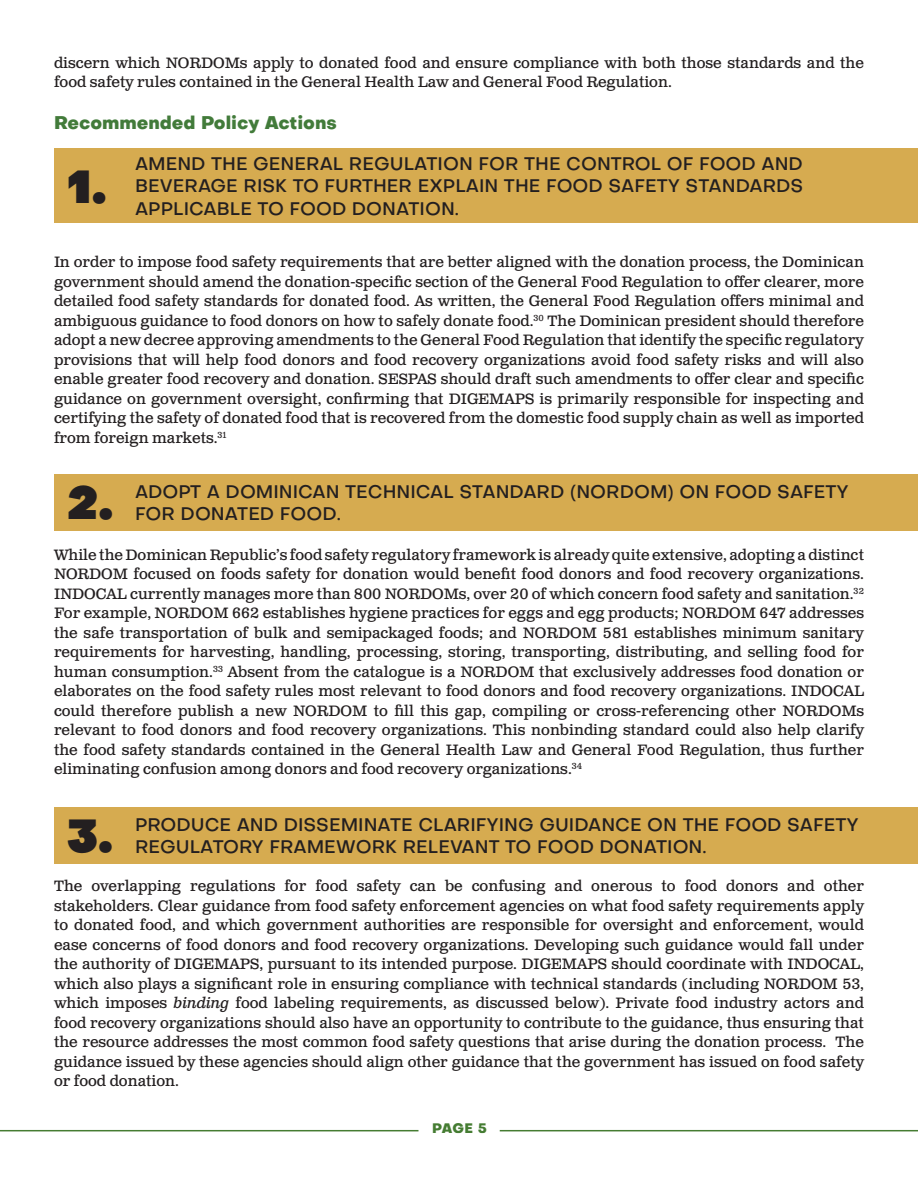
<style>
.page{position:relative;width:918px;height:1188px;background:#fff}
.page>*{position:absolute;margin:0;border:0;box-sizing:border-box;transform-origin:0 0}
.t1{font:45px "Objectivity Super";color:#231f20}
.t2{font:500 18px/22.5px "Objectivity";color:#231f20;text-align:justify}
.heading_2{font:800 18px "Objectivity";color:#427b3a}
.t3{font:15px/19.5px "Clarendon Text Pro";color:#231f20;text-align:justify}
.t4{font:800 13.5px "Objectivity";color:#457c32}
.s1{font-style:italic}
</style>
<div class="page">
<div style="left:54px;top:148px;width:864px;height:75px;background:#d6ab50"></div>
<div style="left:54px;top:474px;width:864px;height:56px;background:#d6ab50"></div>
<div style="left:54px;top:807px;width:864px;height:57px;background:#d6ab50"></div>
<hr style="left:0;top:1130px;width:418px;height:1px;background:#457c32">
<hr style="left:500px;top:1130px;width:418px;height:1px;background:#457c32">
<p class="t3" style="left:54px;top:54px;width:811px">discern which NORDOMs apply to donated food and ensure compliance with both those standards and the food safety rules contained in the General Health Law and General Food Regulation.</p>
<p class="heading_2" style="left:54px;top:109px;width:284px">Recommended Policy Actions</p>
<p class="t1" style="left:68px;top:150px;width:41px">1.</p>
<p class="t2" style="left:135px;top:152px;width:670px">AMEND THE GENERAL REGULATION FOR THE CONTROL OF FOOD AND BEVERAGE RISK TO FURTHER EXPLAIN THE FOOD SAFETY STANDARDS APPLICABLE TO FOOD DONATION.</p>
<p class="t3" style="left:54px;top:253px;width:812px">In order to impose food safety requirements that are better aligned with the donation process, the Dominican government should amend the donation-specific section of the General Food Regulation to offer clearer, more detailed food safety standards for donated food. As written, the General Food Regulation offers minimal and ambiguous guidance to food donors on how to safely donate food.<sup>30</sup> The Dominican president should therefore adopt a new decree approving amendments to the General Food Regulation that identify the specific regulatory provisions that will help food donors and food recovery organizations avoid food safety risks and will also enable greater food recovery and donation. SESPAS should draft such amendments to offer clear and specific guidance on government oversight, confirming that DIGEMAPS is primarily responsible for inspecting and certifying the safety of donated food that is recovered from the domestic food supply chain as well as imported from foreign markets.<sup>31</sup></p>
<p class="t1" style="left:68px;top:466px;width:47px">2.</p>
<p class="t2" style="left:135px;top:480px;width:715px">ADOPT A DOMINICAN TECHNICAL STANDARD (NORDOM) ON FOOD SAFETY</p>
<p class="t2" style="left:135px;top:502px;width:207px">FOR DONATED FOOD.</p>
<p class="t3" style="left:54px;top:545px;width:812px">While the Dominican Republic’s food safety regulatory framework is already quite extensive, adopting a distinct NORDOM focused on foods safety for donation would benefit food donors and food recovery organizations.<br>INDOCAL currently manages more than 800 NORDOMs, over 20 of which concern food safety and sanitation.<sup>32<br></sup>For example, NORDOM 662 establishes hygiene practices for eggs and egg products; NORDOM 647 addresses the safe transportation of bulk and semipackaged foods; and NORDOM 581 establishes minimum sanitary requirements for harvesting, handling, processing, storing, transporting, distributing, and selling food for human consumption.<sup>33</sup> Absent from the catalogue is a NORDOM that exclusively addresses food donation or elaborates on the food safety rules most relevant to food donors and food recovery organizations. INDOCAL could therefore publish a new NORDOM to fill this gap, compiling or cross-referencing other NORDOMs relevant to food donors and food recovery organizations. This nonbinding standard could also help clarify the food safety standards contained in the General Health Law and General Food Regulation, thus further eliminating confusion among donors and food recovery organizations.<sup>34</sup></p>
<p class="t1" style="left:68px;top:799px;width:47px">3.</p>
<p class="t2" style="left:135px;top:813px;width:725px">PRODUCE AND DISSEMINATE CLARIFYING GUIDANCE ON THE FOOD SAFETY</p>
<p class="t2" style="left:135px;top:836px;width:573px">REGULATORY FRAMEWORK RELEVANT TO FOOD DONATION.</p>
<p class="t3" style="left:54px;top:877px;width:812px">The overlapping regulations for food safety can be confusing and onerous to food donors and other stakeholders. Clear guidance from food safety enforcement agencies on what food safety requirements apply to donated food, and which government authorities are responsible for oversight and enforcement, would ease concerns of food donors and food recovery organizations. Developing such guidance would fall under the authority of DIGEMAPS, pursuant to its intended purpose. DIGEMAPS should coordinate with INDOCAL, which also plays a significant role in ensuring compliance with technical standards (including NORDOM 53, which imposes <span class="s1">binding</span> food labeling requirements, as discussed below). Private food industry actors and food recovery organizations should also have an opportunity to contribute to the guidance, thus ensuring that the resource addresses the most common food safety questions that arise during the donation process. The guidance issued by these agencies should align other guidance that the government has issued on food safety or food donation.</p>
<p class="t4" style="left:432px;top:1118px;width:56px">PAGE 5</p>
</div>
